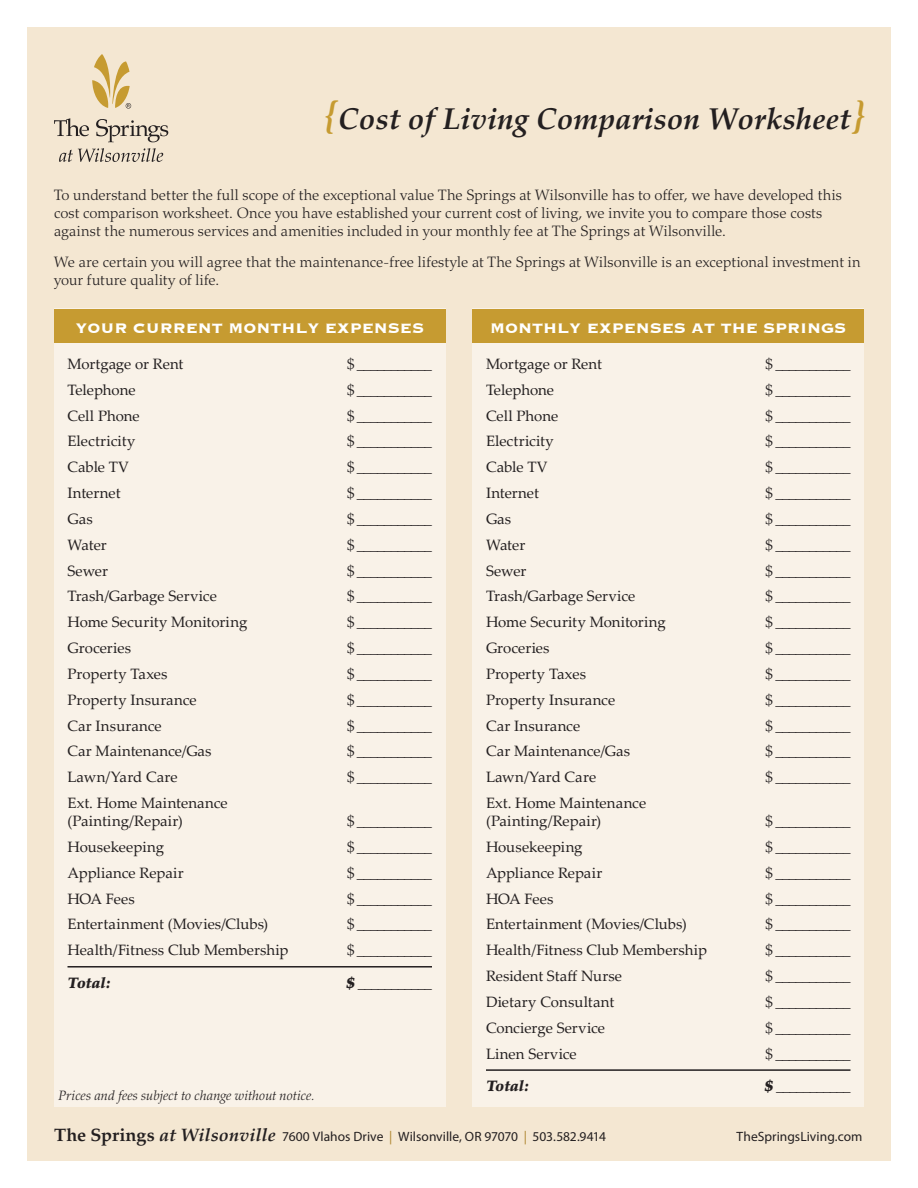
<style>
.page{position:relative;width:918px;height:1188px;background:#fff}
.page>*{position:absolute;margin:0;border:0;box-sizing:border-box;transform-origin:0 0}
.t1{font:italic 700 30px "Palatino Linotype";color:#231f20}
.t2{font:700 18px "Copperplate";color:#fff}
.Cost{font:15px/18px "Palatino Linotype";color:#231f20}
.Cost-2{font:300 15px "Palatino";color:#231f20}
.Body_Text{font:300 15px/18px "Palatino";letter-spacing:.005em;color:#231f20}
.Total{font:italic 900 15px "Palatino";letter-spacing:.005em;color:#231f20}
.t3{font:13.5px "Myriad Pro";color:#231f20}
.t4{font:italic 300 13.5px "Palatino";letter-spacing:.01em;color:#231f20}
.s1{font-size:39px;color:#c69b31}
.s2{font-family:"Palatino";font-weight:700;font-size:18px}
.s3{font-family:"Palatino";font-weight:700;font-style:italic;font-size:18px}
.s4{color:#ae852d}
</style>
<div class="page">
<div style="left:27px;top:27px;width:864px;height:1134px;background:#f4e7d2"></div>
<div style="left:54px;top:309px;width:392px;height:798px;background:#f9f2e8"></div>
<div style="left:472px;top:309px;width:392px;height:798px;background:#f9f2e8"></div>
<svg style="left:59px;top:148px;width:104px;height:14px"></svg>
<svg style="left:92px;top:54px;width:39px;height:55px"></svg>
<svg style="left:54px;top:118px;width:35px;height:18px"></svg>
<svg style="left:96px;top:119px;width:72px;height:23px"></svg>
<div style="left:54px;top:309px;width:392px;height:33px;background:#c69b31"></div>
<div style="left:472px;top:309px;width:392px;height:33px;background:#c69b31"></div>
<hr style="left:68px;top:966px;width:364px;height:2px;background:#231f20">
<hr style="left:486px;top:1069px;width:364px;height:2px;background:#231f20">
<p class="t1" style="left:325px;top:98px;width:540px"><span class="s1">{</span>Cost of Living Comparison Worksheet<span class="s1">}</span></p>
<p class="Body_Text" style="left:54px;top:186px;width:790px">To understand better the full scope of the exceptional value The Springs at Wilsonville has to offer, we have developed this cost comparison worksheet. Once you have established your current cost of living, we invite you to compare those costs against the numerous services and amenities included in your monthly fee at The Springs at Wilsonville.</p>
<p class="Body_Text" style="left:54px;top:254px;width:808px">We are certain you will agree that the maintenance-free lifestyle at The Springs at Wilsonville is an exceptional investment in your future quality of life.</p>
<p class="t2" style="left:75px;top:316px;width:350px">YOUR CURRENT MONTHLY EXPENSES</p>
<p class="t2" style="left:490px;top:316px;width:358px">MONTHLY EXPENSES AT THE SPRINGS</p>
<p class="Cost" style="left:68px;top:354px;width:117px">Mortgage or Rent</p>
<p class="Cost-2" style="left:347px;top:355px;width:86px">$ ___________</p>
<p class="Cost" style="left:68px;top:380px;width:70px">Telephone</p>
<p class="Cost-2" style="left:347px;top:381px;width:86px">$ ___________</p>
<p class="Cost" style="left:68px;top:406px;width:74px">Cell Phone</p>
<p class="Cost-2" style="left:347px;top:407px;width:86px">$ ___________</p>
<p class="Cost" style="left:68px;top:432px;width:69px">Electricity</p>
<p class="Cost-2" style="left:347px;top:433px;width:86px">$ ___________</p>
<p class="Cost" style="left:68px;top:458px;width:63px">Cable TV</p>
<p class="Cost-2" style="left:347px;top:458px;width:86px">$ ___________</p>
<p class="Cost" style="left:68px;top:483px;width:55px">Internet</p>
<p class="Cost-2" style="left:347px;top:484px;width:86px">$ ___________</p>
<p class="Cost" style="left:68px;top:509px;width:27px">Gas</p>
<p class="Cost-2" style="left:347px;top:510px;width:86px">$ ___________</p>
<p class="Cost" style="left:68px;top:535px;width:41px">Water</p>
<p class="Cost-2" style="left:347px;top:536px;width:86px">$ ___________</p>
<p class="Cost" style="left:68px;top:561px;width:42px">Sewer</p>
<p class="Cost-2" style="left:347px;top:562px;width:86px">$ ___________</p>
<p class="Cost" style="left:68px;top:587px;width:151px">Trash/Garbage Service</p>
<p class="Cost-2" style="left:347px;top:588px;width:86px">$ ___________</p>
<p class="Cost" style="left:68px;top:613px;width:181px">Home Security Monitoring</p>
<p class="Cost-2" style="left:347px;top:613px;width:86px">$ ___________</p>
<p class="Cost" style="left:68px;top:638px;width:65px">Groceries</p>
<p class="Cost-2" style="left:347px;top:639px;width:86px">$ ___________</p>
<p class="Cost" style="left:68px;top:664px;width:102px">Property Taxes</p>
<p class="Cost-2" style="left:347px;top:665px;width:86px">$ ___________</p>
<p class="Cost" style="left:68px;top:690px;width:131px">Property Insurance</p>
<p class="Cost-2" style="left:347px;top:691px;width:86px">$ ___________</p>
<p class="Cost" style="left:68px;top:716px;width:96px">Car Insurance</p>
<p class="Cost-2" style="left:347px;top:717px;width:86px">$ ___________</p>
<p class="Cost" style="left:68px;top:742px;width:146px">Car Maintenance/Gas</p>
<p class="Cost-2" style="left:347px;top:743px;width:86px">$ ___________</p>
<p class="Cost" style="left:68px;top:768px;width:112px">Lawn/Yard Care</p>
<p class="Cost-2" style="left:347px;top:768px;width:86px">$ ___________</p>
<p class="Cost" style="left:68px;top:793px;width:162px">Ext. Home Maintenance (Painting/Repair)</p>
<p class="Cost" style="left:486px;top:354px;width:117px">Mortgage or Rent</p>
<p class="Cost-2" style="left:766px;top:355px;width:86px">$ ___________</p>
<p class="Cost" style="left:486px;top:380px;width:70px">Telephone</p>
<p class="Cost-2" style="left:766px;top:381px;width:86px">$ ___________</p>
<p class="Cost" style="left:486px;top:406px;width:74px">Cell Phone</p>
<p class="Cost-2" style="left:766px;top:407px;width:86px">$ ___________</p>
<p class="Cost" style="left:486px;top:432px;width:69px">Electricity</p>
<p class="Cost-2" style="left:766px;top:433px;width:86px">$ ___________</p>
<p class="Cost" style="left:486px;top:458px;width:63px">Cable TV</p>
<p class="Cost-2" style="left:766px;top:458px;width:86px">$ ___________</p>
<p class="Cost" style="left:486px;top:483px;width:55px">Internet</p>
<p class="Cost-2" style="left:766px;top:484px;width:86px">$ ___________</p>
<p class="Cost" style="left:486px;top:509px;width:27px">Gas</p>
<p class="Cost-2" style="left:766px;top:510px;width:86px">$ ___________</p>
<p class="Cost" style="left:486px;top:535px;width:41px">Water</p>
<p class="Cost-2" style="left:766px;top:536px;width:86px">$ ___________</p>
<p class="Cost" style="left:486px;top:561px;width:42px">Sewer</p>
<p class="Cost-2" style="left:766px;top:562px;width:86px">$ ___________</p>
<p class="Cost" style="left:486px;top:587px;width:151px">Trash/Garbage Service</p>
<p class="Cost-2" style="left:766px;top:588px;width:86px">$ ___________</p>
<p class="Cost" style="left:486px;top:613px;width:181px">Home Security Monitoring</p>
<p class="Cost-2" style="left:766px;top:613px;width:86px">$ ___________</p>
<p class="Cost" style="left:486px;top:638px;width:65px">Groceries</p>
<p class="Cost-2" style="left:766px;top:639px;width:86px">$ ___________</p>
<p class="Cost" style="left:486px;top:664px;width:102px">Property Taxes</p>
<p class="Cost-2" style="left:766px;top:665px;width:86px">$ ___________</p>
<p class="Cost" style="left:486px;top:690px;width:131px">Property Insurance</p>
<p class="Cost-2" style="left:766px;top:691px;width:86px">$ ___________</p>
<p class="Cost" style="left:486px;top:716px;width:96px">Car Insurance</p>
<p class="Cost-2" style="left:766px;top:717px;width:86px">$ ___________</p>
<p class="Cost" style="left:486px;top:742px;width:146px">Car Maintenance/Gas</p>
<p class="Cost-2" style="left:766px;top:743px;width:86px">$ ___________</p>
<p class="Cost" style="left:486px;top:768px;width:112px">Lawn/Yard Care</p>
<p class="Cost-2" style="left:766px;top:768px;width:86px">$ ___________</p>
<p class="Cost" style="left:486px;top:793px;width:162px">Ext. Home Maintenance (Painting/Repair)</p>
<p class="Cost-2" style="left:347px;top:812px;width:86px">$ ___________</p>
<p class="Cost-2" style="left:766px;top:812px;width:86px">$ ___________</p>
<p class="Cost" style="left:68px;top:837px;width:98px">Housekeeping</p>
<p class="Cost-2" style="left:347px;top:838px;width:86px">$ ___________</p>
<p class="Cost" style="left:68px;top:863px;width:118px">Appliance Repair</p>
<p class="Cost-2" style="left:347px;top:864px;width:86px">$ ___________</p>
<p class="Cost" style="left:68px;top:889px;width:69px">HOA Fees</p>
<p class="Cost-2" style="left:347px;top:890px;width:86px">$ ___________</p>
<p class="Cost" style="left:68px;top:915px;width:202px">Entertainment (Movies/Clubs)</p>
<p class="Cost-2" style="left:347px;top:916px;width:86px">$ ___________</p>
<p class="Cost" style="left:68px;top:941px;width:223px">Health/Fitness Club Membership</p>
<p class="Cost-2" style="left:347px;top:941px;width:86px">$ ___________</p>
<p class="Total" style="left:68px;top:974px;width:45px">Total:</p>
<p class="Total" style="left:346px;top:974px;width:87px">$ ___________</p>
<p class="t4" style="left:58px;top:1087px;width:258px">Prices and fees subject to change without notice.</p>
<p class="Cost" style="left:486px;top:837px;width:98px">Housekeeping</p>
<p class="Cost-2" style="left:766px;top:838px;width:86px">$ ___________</p>
<p class="Cost" style="left:486px;top:863px;width:118px">Appliance Repair</p>
<p class="Cost-2" style="left:766px;top:864px;width:86px">$ ___________</p>
<p class="Cost" style="left:486px;top:889px;width:69px">HOA Fees</p>
<p class="Cost-2" style="left:766px;top:890px;width:86px">$ ___________</p>
<p class="Cost" style="left:486px;top:915px;width:202px">Entertainment (Movies/Clubs)</p>
<p class="Cost-2" style="left:766px;top:916px;width:86px">$ ___________</p>
<p class="Cost" style="left:486px;top:941px;width:223px">Health/Fitness Club Membership</p>
<p class="Cost-2" style="left:766px;top:941px;width:86px">$ ___________</p>
<p class="Cost" style="left:486px;top:966px;width:138px">Resident Staff Nurse</p>
<p class="Cost-2" style="left:766px;top:967px;width:86px">$ ___________</p>
<p class="Cost" style="left:486px;top:992px;width:130px">Dietary Consultant</p>
<p class="Cost-2" style="left:766px;top:993px;width:86px">$ ___________</p>
<p class="Cost" style="left:486px;top:1018px;width:121px">Concierge Service</p>
<p class="Cost-2" style="left:766px;top:1019px;width:86px">$ ___________</p>
<p class="Cost" style="left:486px;top:1044px;width:92px">Linen Service</p>
<p class="Cost-2" style="left:766px;top:1045px;width:86px">$ ___________</p>
<p class="Total" style="left:486px;top:1077px;width:45px">Total:</p>
<p class="Total" style="left:765px;top:1077px;width:87px">$ ___________</p>
<p class="t3" style="left:54px;top:1128px;width:554px"><span class="s2">The Springs</span> <span class="s3">at Wilsonville</span> 7600 Vlahos Drive <span class="s4">|</span> Wilsonville, OR 97070 <span class="s4">|</span> 503.582.9414</p>
<p class="t3" style="left:737px;top:1128px;width:127px">TheSpringsLiving.com</p>
</div>
